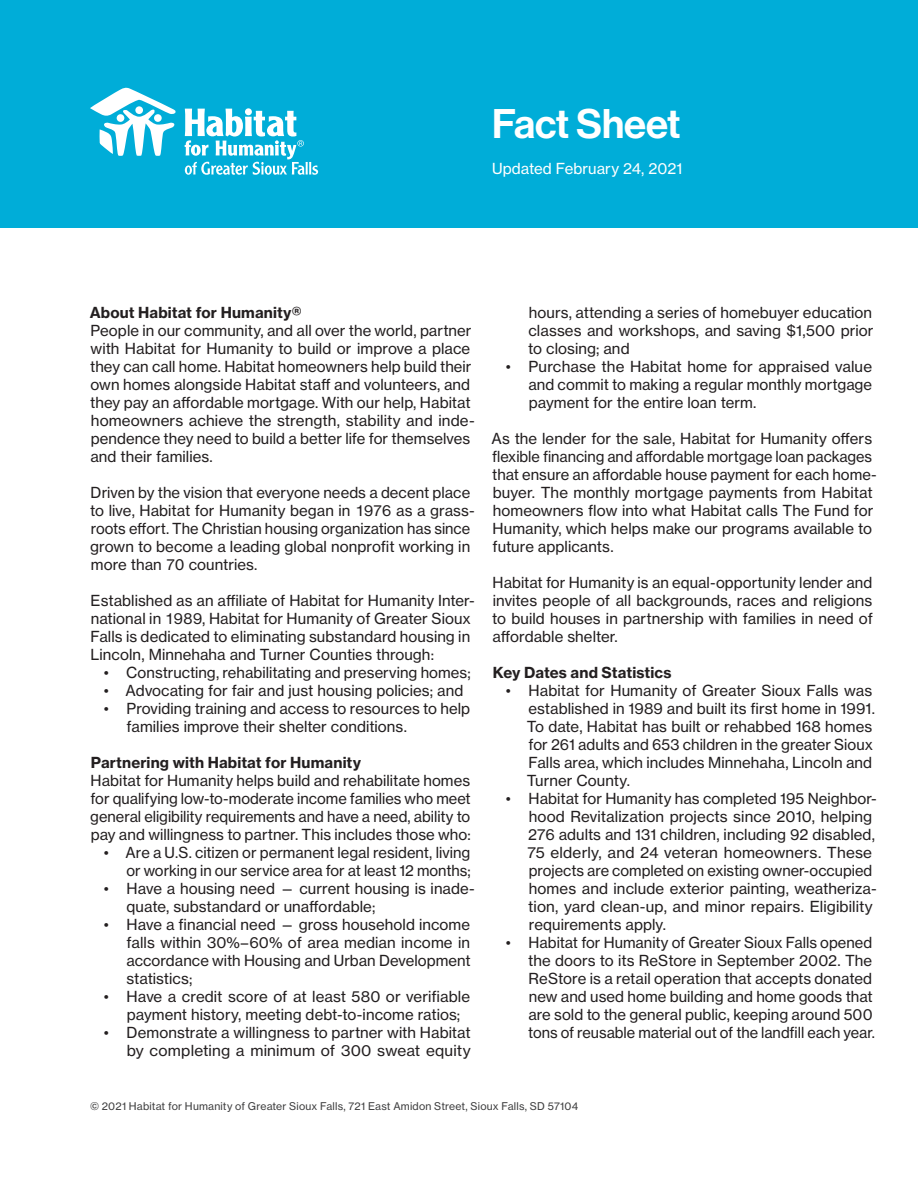
<style>
.page{position:relative;width:918px;height:1188px;background:#fff}
.page>*{position:absolute;margin:0;border:0;box-sizing:border-box;transform-origin:0 0}
.SS_27_36{font:40.5px "N Haas Grotesk DS Pro 65 Md";letter-spacing:-.005em;color:#fff}
.Tabular_Data{font:15px/18px "N Haas Grotesk TX Pro 55 Rg";letter-spacing:.005em;color:#231f20}
.Standard_Paragraph_S{font:15px/18px "N Haas Grotesk TX Pro 55 Rg";letter-spacing:.005em;color:#231f20;text-align:justify}
.Heading_3_Bold_Sans{font:15px "N Haas Grotesk TX Pro 75 Bd";letter-spacing:.01em;color:#231f20}
.Standard_Paragraph_S-2{font:15px "N Haas Grotesk TX Pro 55 Rg";letter-spacing:.005em;color:#fff}
.Captions_SS{font:10.5px "N Haas Grotesk TX Pro 55 Rg";letter-spacing:.015em;color:#3e3e3f}
</style>
<div class="page">
<div style="left:0;top:0;width:918px;height:228px;background:#00add8"></div>
<svg style="left:90px;top:88px;width:86px;height:68px"></svg>
<svg style="left:185px;top:108px;width:133px;height:67px"></svg>
<p class="SS_27_36" style="left:492px;top:100px;width:190px">Fact Sheet</p>
<p class="Standard_Paragraph_S-2" style="left:492px;top:159px;width:192px">Updated February 24, 2021</p>
<p class="Heading_3_Bold_Sans" style="left:90px;top:303px;width:213px">About Habitat for Humanity®</p>
<p class="Tabular_Data" style="left:90px;top:322px;width:386px">People in our community, and all over the world, partner with Habitat for Humanity to build or improve a place they can call home. Habitat homeowners help build their own homes alongside Habitat staff and volunteers, and they pay an affordable mortgage. With our help, Habitat homeowners achieve the strength, stability and inde&shy;pendence they need to build a better life for themselves and their families.</p>
<p class="Tabular_Data" style="left:90px;top:484px;width:386px">Driven by the vision that everyone needs a decent place to live, Habitat for Humanity began in 1976 as a grass&shy;roots effort. The Christian housing organization has since grown to become a leading global nonprofit working in more than 70 countries.</p>
<p class="Tabular_Data" style="left:91px;top:592px;width:386px">Established as an affiliate of Habitat for Humanity Inter&shy;national in 1989, Habitat for Humanity of Greater Sioux Falls is dedicated to eliminating substandard housing in Lincoln, Minnehaha and Turner Counties through:</p>
<p class="Tabular_Data" style="left:104px;top:664px;width:368px">• Constructing, rehabilitating and preserving homes;</p>
<p class="Tabular_Data" style="left:104px;top:682px;width:361px">• Advocating for fair and just housing policies; and</p>
<p class="Tabular_Data" style="left:127px;top:700px;width:345px;text-indent:-23px">• Providing training and access to resources to help families improve their shelter conditions.</p>
<p class="Heading_3_Bold_Sans" style="left:91px;top:753px;width:272px">Partnering with Habitat for Humanity</p>
<p class="Standard_Paragraph_S" style="left:90px;top:772px;width:382px">Habitat for Humanity helps build and rehabilitate homes for qualifying low-to-moderate income families who meet general eligibility requirements and have a need, ability to pay and willingness to partner. This includes those who:</p>
<p class="Tabular_Data" style="left:104px;top:844px;width:368px;text-align:right">• Are a U.S. citizen or permanent legal resident, living or working in our service area for at least 12 months;</p>
<p class="Tabular_Data" style="left:127px;top:880px;width:350px;text-indent:-23px">• Have a housing need — current housing is inade&shy;quate, substandard or unaffordable;</p>
<p class="Tabular_Data" style="left:126px;top:916px;width:346px;text-align:justify;text-indent:-23px">• Have a financial need — gross household income falls within 30%–60% of area median income in accordance with Housing and Urban Development statistics;</p>
<p class="Tabular_Data" style="left:127px;top:988px;width:345px;text-indent:-23px">• Have a credit score of at least 580 or verifiable payment history, meeting debt-to-income ratios;</p>
<p class="Tabular_Data" style="left:104px;top:1024px;width:369px;text-align:right">• Demonstrate a willingness to partner with Habitat by completing a minimum of 300 sweat equity</p>
<p class="Tabular_Data" style="left:528px;top:304px;width:347px;text-align:justify">hours, attending a series of homebuyer education classes and workshops, and saving $1,500 prior to closing; and</p>
<p class="Tabular_Data" style="left:528px;top:358px;width:345px;text-align:justify;text-indent:-23px">• Purchase the Habitat home for appraised value and commit to making a regular monthly mortgage payment for the entire loan term.</p>
<p class="Standard_Paragraph_S" style="left:492px;top:430px;width:387px;text-align:left">As the lender for the sale, Habitat for Humanity offers flexible financing and affordable mortgage loan packages that ensure an affordable house payment for each home&shy;buyer. The monthly mortgage payments from Habitat homeowners flow into what Habitat calls The Fund for Humanity, which helps make our programs available to future applicants.</p>
<p class="Standard_Paragraph_S" style="left:492px;top:574px;width:382px">Habitat for Humanity is an equal-opportunity lender and invites people of all backgrounds, races and religions to build houses in partnership with families in need of affordable shelter.</p>
<p class="Heading_3_Bold_Sans" style="left:493px;top:663px;width:180px">Key Dates and Statistics</p>
<p class="Tabular_Data" style="left:527px;top:682px;width:350px;text-indent:-21px">• Habitat for Humanity of Greater Sioux Falls was established in 1989 and built its first home in 1991.<br>To date, Habitat has built or rehabbed 168 homes for 261 adults and 653 children in the greater Sioux Falls area, which includes Minnehaha, Lincoln and Turner County.</p>
<p class="Tabular_Data" style="left:527px;top:790px;width:351px;text-indent:-22px">• Habitat for Humanity has completed 195 Neighbor&shy;hood Revitalization projects since 2010, helping 276 adults and 131 children, including 92 disabled, 75 elderly, and 24 veteran homeowners. These projects are completed on existing owner-occupied homes and include exterior painting, weatheriza&shy;tion, yard clean-up, and minor repairs. Eligibility requirements apply.</p>
<p class="Tabular_Data" style="left:528px;top:934px;width:348px;text-indent:-23px">• Habitat for Humanity of Greater Sioux Falls opened the doors to its ReStore in September 2002. The ReStore is a retail operation that accepts donated new and used home building and home goods that are sold to the general public, keeping around 500 tons of reusable material out of the landfill each year.</p>
<p class="Captions_SS" style="left:90px;top:1100px;width:490px">© 2021 Habitat for Humanity of Greater Sioux Falls, 721 East Amidon Street, Sioux Falls, SD 57104</p>
</div>
